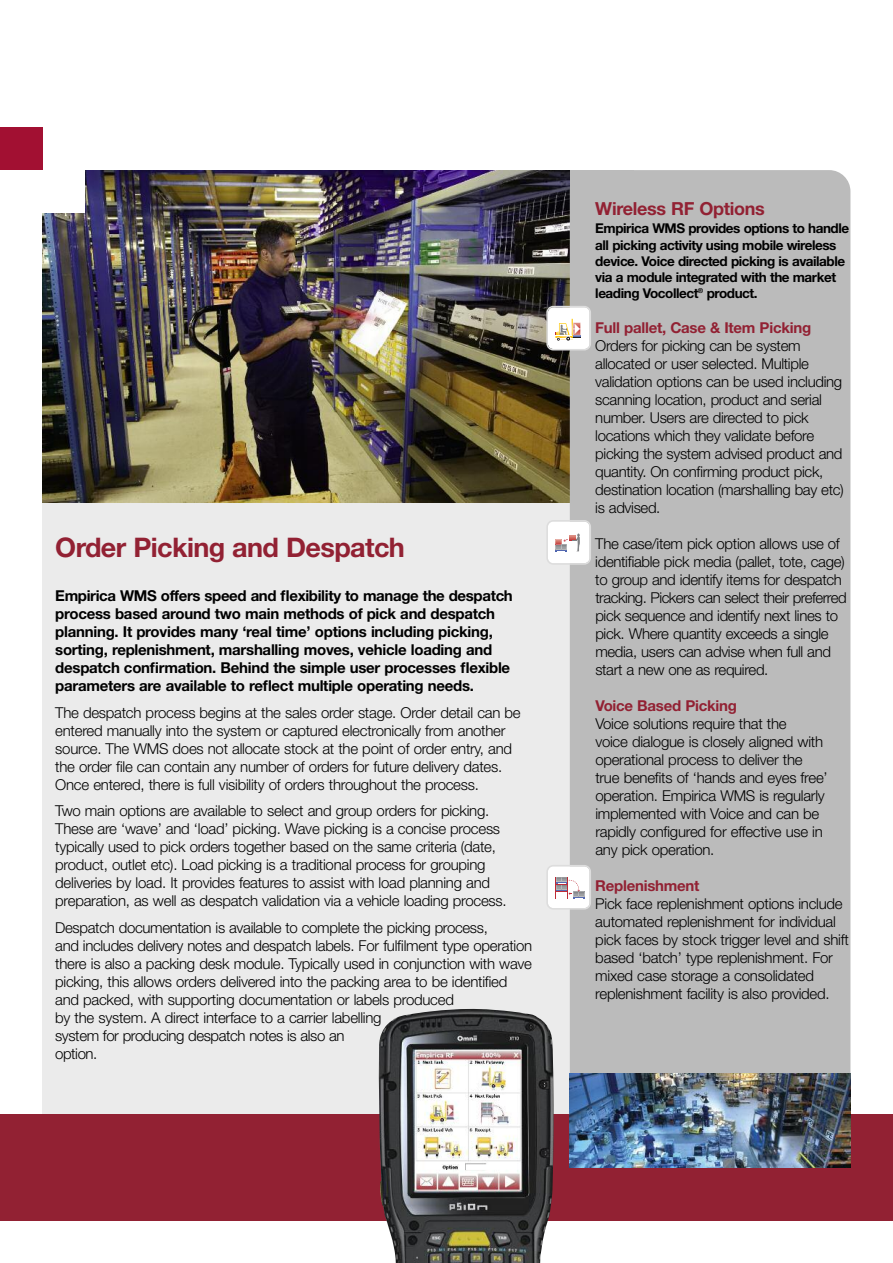
<style>
.page{position:relative;width:893px;height:1263px;background:#fff}
.page>*{position:absolute;margin:0;border:0;box-sizing:border-box;transform-origin:0 0}
.t1{font:700 27px "Helvetica Neue";letter-spacing:-.02em;color:#922133}
.t2{font:700 18px "Helvetica Neue";letter-spacing:-.015em;color:#922133}
.t3{font:300 15px/18px "Helvetica Neue";letter-spacing:-.015em;color:#000}
.t4{font:700 15px/18px "Helvetica Neue";letter-spacing:-.015em;color:#000}
.t5{font:700 15px "Helvetica Neue";letter-spacing:-.015em;color:#922133}
.t6{font:700 13.5px/16.2px "Helvetica Neue";letter-spacing:-.035em;color:#000}
</style>
<div class="page">
<div style="left:570px;top:170px;width:63px;height:55px;background:#bbb"></div>
<div style="left:43px;top:491px;width:807px;height:635px;background:#ebebeb"></div>
<img style="left:43px;top:170px;width:527px;height:333px">
<div style="left:0;top:1114px;width:893px;height:106px;background:#922133"></div>
<div style="left:570px;top:170px;width:280px;height:930px;background:#bbb;border-radius:21px"></div>
<img style="left:570px;top:1074px;width:280px;height:94px">
<div style="left:25px;top:167px;width:59px;height:45px;background:#fff"></div>
<div style="left:0;top:127px;width:42px;height:42px;background:#a21032"></div>
<svg style="left:546px;top:306px;width:45px;height:44px"></svg>
<svg style="left:547px;top:865px;width:44px;height:44px;background:#ebe5e8"></svg>
<img style="left:379px;top:1008px;width:175px;height:255px">
<svg style="left:547px;top:520px;width:44px;height:45px;background:#f0ecec"></svg>
<h1 class="t1" style="left:55px;top:537px;width:351px">Order Picking and Despatch</h1>
<p class="t4" style="left:55px;top:588px;width:459px">Empirica WMS offers speed and flexibility to manage the despatch process based around two main methods of pick and despatch planning. It provides many ‘real time’ options including picking, sorting, replenishment, marshalling moves, vehicle loading and despatch confirmation. Behind the simple user processes flexible parameters are available to reflect multiple operating needs.</p>
<p class="t3" style="left:55px;top:705px;width:467px">The despatch process begins at the sales order stage. Order detail can be entered manually into the system or captured electronically from another source. The WMS does not allocate stock at the point of order entry, and the order file can contain any number of orders for future delivery dates.<br>Once entered, there is full visibility of orders throughout the process.</p>
<p class="t3" style="left:55px;top:803px;width:453px">Two main options are available to select and group orders for picking.<br>These are ‘wave’ and ‘load’ picking. Wave picking is a concise process typically used to pick orders together based on the same criteria (date, product, outlet etc). Load picking is a traditional process for grouping deliveries by load. It provides features to assist with load planning and preparation, as well as despatch validation via a vehicle loading process.</p>
<p class="t3" style="left:55px;top:920px;width:479px">Despatch documentation is available to complete the picking process,<br>and includes delivery notes and despatch labels. For fulfilment type operation there is also a packing desk module. Typically used in conjunction with wave picking, this allows orders delivered into the packing area to be identified and packed, with supporting documentation or labels produced<br>by the system. A direct interface to a carrier labelling<br>system for producing despatch notes is also an<br>option.</p>
<p class="t2" style="left:595px;top:202px;width:171px">Wireless RF Options</p>
<p class="t6" style="left:595px;top:222px;width:255px">Empirica WMS provides options to handle all picking activity using mobile wireless device. Voice directed picking is available via a module integrated with the market leading Vocollect<sup>®</sup> product.</p>
<p class="t5" style="left:595px;top:322px;width:217px">Full pallet, Case &amp; Item Picking</p>
<p class="t3" style="left:595px;top:338px;width:250px">Orders for picking can be system allocated or user selected. Multiple validation options can be used including scanning location, product and serial number. Users are directed to pick locations which they validate before picking the system advised product and quantity. On confirming product pick, destination location (marshalling bay etc) is advised.</p>
<p class="t3" style="left:595px;top:536px;width:253px">The case/item pick option allows use of identifiable pick media (pallet, tote, cage) to group and identify items for despatch tracking. Pickers can select their preferred pick sequence and identify next lines to pick. Where quantity exceeds a single media, users can advise when full and start a new one as required.</p>
<p class="t5" style="left:595px;top:700px;width:143px">Voice Based Picking</p>
<p class="t3" style="left:595px;top:716px;width:234px">Voice solutions require that the<br>voice dialogue is closely aligned with operational process to deliver the true benefits of ‘hands and eyes free’ operation. Empirica WMS is regularly implemented with Voice and can be rapidly configured for effective use in any pick operation.</p>
<p class="t5" style="left:595px;top:880px;width:106px">Replenishment</p>
<p class="t3" style="left:595px;top:896px;width:255px">Pick face replenishment options include automated replenishment for individual pick faces by stock trigger level and shift based ‘batch’ type replenishment. For mixed case storage a consolidated replenishment facility is also provided.</p>
</div>
